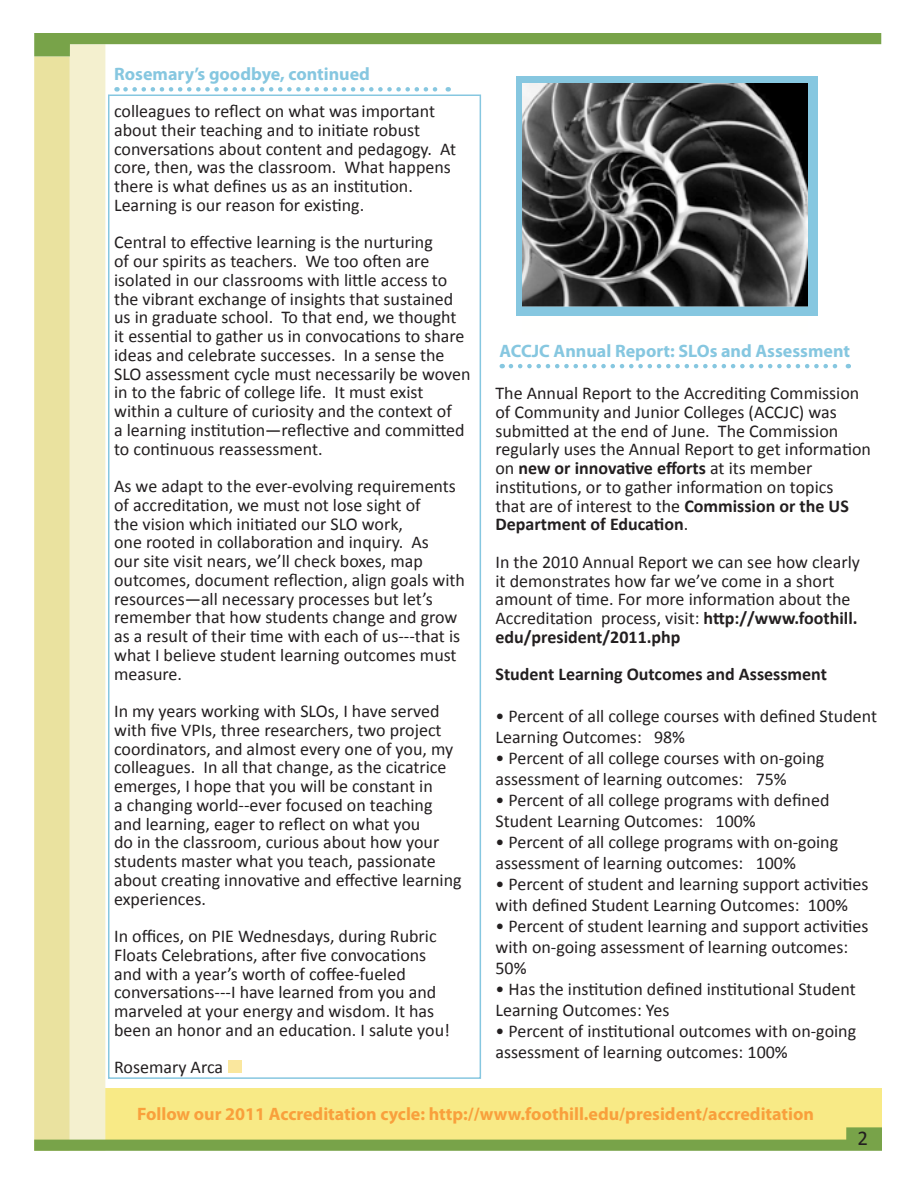
<style>
.page{position:relative;width:918px;height:1188px;background:#fff}
.page>*{position:absolute;margin:0;border:0;box-sizing:border-box;transform-origin:0 0}
.Body{font:21px "Calibri";color:#231f20}
.Body-2{font:18px/18.8px "Calibri";color:#231f20}
.t1{font:700 18px "Myriad Pro";color:#f9a03c}
.Headline{font:700 18px "Myriad Pro";color:#86c7e0}
.Body-3{font:700 18px "Calibri";color:#231f20}
.s1{font-weight:700}
</style>
<div class="page">
<div style="left:108px;top:94px;width:373px;height:985px;border:2px solid #86c7e0"></div>
<div style="left:79px;top:1088px;width:803px;height:58px;background:#f8ea86"></div>
<div style="left:34px;top:56px;width:36px;height:1095px;background:#eae29f"></div>
<div style="left:70px;top:44px;width:35px;height:1107px;background:#f4f0cf"></div>
<svg style="left:34px;top:1127px;width:848px;height:24px"></svg>
<svg style="left:34px;top:33px;width:847px;height:23px"></svg>
<svg style="left:125px;top:87px;width:324px;height:5px"></svg>
<div style="left:228px;top:1060px;width:13px;height:13px;background:#fae79e"></div>
<svg style="left:511px;top:364px;width:338px;height:4px"></svg>
<div style="left:516px;top:77px;width:301px;height:239px;background:#86c7e0"></div>
<img style="left:523px;top:84px;width:285px;height:223px">
<p class="Headline" style="left:114px;top:63px;width:257px">Rosemary’s goodbye, continued</p>
<p class="Body-2" style="left:114px;top:101px;width:344px">colleagues to reflect on what was important about their teaching and to initiate robust conversations about content and pedagogy. At core, then, was the classroom. What happens there is what defines us as an institution.<br>Learning is our reason for existing.</p>
<p class="Body-2" style="left:114px;top:232px;width:358px">Central to effective learning is the nurturing<br>of our spirits as teachers. We too often are isolated in our classrooms with little access to the vibrant exchange of insights that sustained us in graduate school. To that end, we thought it essential to gather us in convocations to share ideas and celebrate successes. In a sense the SLO assessment cycle must necessarily be woven in to the fabric of college life. It must exist within a culture of curiosity and the context of<br>a learning institution—reflective and committed to continuous reassessment.</p>
<p class="Body-2" style="left:114px;top:476px;width:352px">As we adapt to the ever-evolving requirements of accreditation, we must not lose sight of<br>the vision which initiated our SLO work,<br>one rooted in collaboration and inquiry. As<br>our site visit nears, we’ll check boxes, map outcomes, document reflection, align goals with resources—all necessary processes but let’s remember that how students change and grow as a result of their time with each of us---that is what I believe student learning outcomes must measure.</p>
<p class="Body-2" style="left:114px;top:701px;width:349px">In my years working with SLOs, I have served with five VPIs, three researchers, two project coordinators, and almost every one of you, my colleagues. In all that change, as the cicatrice emerges, I hope that you will be constant in<br>a changing world--ever focused on teaching and learning, eager to reflect on what you<br>do in the classroom, curious about how your students master what you teach, passionate about creating innovative and effective learning experiences.</p>
<p class="Body-2" style="left:114px;top:926px;width:337px">In offices, on PIE Wednesdays, during Rubric Floats Celebrations, after five convocations and with a year’s worth of coffee-fueled conversations---I have learned from you and marveled at your energy and wisdom. It has been an honor and an education. I salute you!</p>
<p class="Body-2" style="left:114px;top:1057px;width:110px">Rosemary Arca</p>
<p class="Headline" style="left:500px;top:339px;width:352px">ACCJC Annual Report: SLOs and Assessment</p>
<p class="Body-2" style="left:495px;top:383px;width:377px">The Annual Report to the Accrediting Commission of Community and Junior Colleges (ACCJC) was submitted at the end of June. The Commission regularly uses the Annual Report to get information on <span class="s1">new or innovative efforts</span> at its member institutions, or to gather information on topics<br>that are of interest to the <span class="s1">Commission or the US Department of Education</span>.</p>
<p class="Body-2" style="left:495px;top:552px;width:366px">In the 2010 Annual Report we can see how clearly it demonstrates how far we’ve come in a short amount of time. For more information about the Accreditation process, visit: <span class="s1">http://www.foothill. edu/president/2011.php</span></p>
<p class="Body-3" style="left:495px;top:663px;width:333px">Student Learning Outcomes and Assessment</p>
<p class="Body-2" style="left:495px;top:705px;width:383px;line-height:21px">• Percent of all college courses with defined Student<br>Learning Outcomes: 98%</p>
<p class="Body-2" style="left:495px;top:747px;width:330px;line-height:21px">• Percent of all college courses with on-going assessment of learning outcomes: 75%</p>
<p class="Body-2" style="left:495px;top:789px;width:336px;line-height:21px">• Percent of all college programs with defined<br>Student Learning Outcomes: 100%</p>
<p class="Body-2" style="left:495px;top:831px;width:344px;line-height:21px">• Percent of all college programs with on-going assessment of learning outcomes: 100%</p>
<p class="Body-2" style="left:495px;top:873px;width:375px;line-height:21px">• Percent of student and learning support activities with defined Student Learning Outcomes: 100%</p>
<p class="Body-2" style="left:495px;top:915px;width:375px;line-height:21px">• Percent of student learning and support activities with on-going assessment of learning outcomes:<br>50%</p>
<p class="Body-2" style="left:495px;top:978px;width:362px;line-height:21px">• Has the institution defined institutional Student<br>Learning Outcomes: Yes</p>
<p class="Body-2" style="left:495px;top:1020px;width:362px;line-height:21px">• Percent of institutional outcomes with on-going assessment of learning outcomes: 100%</p>
<p class="t1" style="left:137px;top:1102px;width:678px">Follow our 2011 Accreditation cycle: http://www.foothill.edu/president/accreditation</p>
<p class="Body" style="left:858px;top:1125px;width:12px">2</p>
</div>
